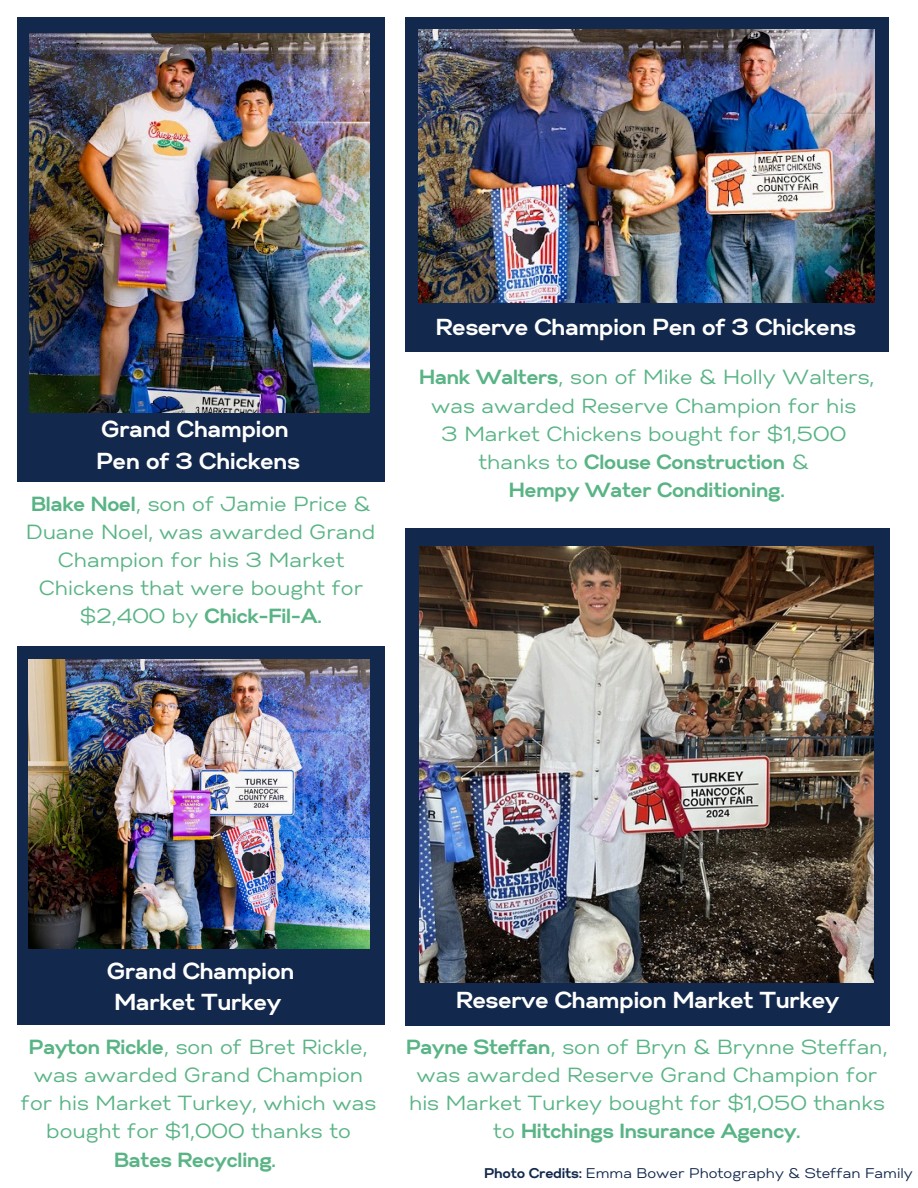
<style>
.page{position:relative;width:918px;height:1188px;background:#fff}
.page>*{position:absolute;margin:0;border:0;box-sizing:border-box;transform-origin:0 0}
.t1{font:700 23.1px/31.5px "Gabriel Sans";color:#fff}
.t2{font:20.4px/28.2px "Gabriel Sans";color:#59b485;text-align:center}
.t3{font:14.1px "Gabriel Sans";color:#12284c}
.s1{font-weight:700}
</style>
<div class="page">
<div style="left:18px;top:17px;width:367px;height:464px;background:#12284c"></div>
<div style="left:405px;top:17px;width:484px;height:335px;background:#12284c"></div>
<div style="left:18px;top:647px;width:367px;height:378px;background:#12284c"></div>
<img style="left:30px;top:33px;width:340px;height:380px">
<img style="left:418px;top:29px;width:456px;height:273px">
<img style="left:29px;top:659px;width:341px;height:290px">
<div style="left:405px;top:528px;width:484px;height:498px;background:#12284c"></div>
<img style="left:420px;top:547px;width:454px;height:435px">
<p class="t1" style="left:97px;top:415px;width:205px">Grand Champion<br>Pen of 3 Chickens</p>
<h1 class="t2" style="left:27px;top:491px;width:350px"><span class="s1">Blake Noel</span>, son of Jamie Price &amp;<br>Duane Noel, was awarded Grand<br>Champion for his 3 Market<br>Chickens that were bought for $2,400 by <span class="s1">Chick-Fil-A.</span></h1>
<h2 class="t1" style="left:436px;top:312px;width:422px">Reserve Champion Pen of 3 Chickens</h2>
<p class="t2" style="left:419px;top:364px;width:457px"><span class="s1">Hank Walters</span>, son of Mike &amp; Holly Walters, was awarded Reserve Champion for his<br>3 Market Chickens bought for $1,500 thanks to <span class="s1">Clouse Construction</span> &amp;<br><span class="s1">Hempy Water Conditioning.</span></p>
<h1 class="t1" style="left:108px;top:956px;width:189px;text-align:center">Grand Champion<br>Market Turkey</h1>
<h2 class="t2" style="left:21px;top:1034px;width:357px"><span class="s1">Payton Rickle</span>, son of Bret Rickle, was awarded Grand Champion for his Market Turkey, which was bought for $1,000 thanks to<br><span class="s1">Bates Recycling.</span></h2>
<p class="t1" style="left:456px;top:986px;width:384px">Reserve Champion Market Turkey</p>
<h2 class="t2" style="left:406px;top:1034px;width:483px"><span class="s1">Payne Steffan</span>, son of Bryn &amp; Brynne Steffan, was awarded Reserve Grand Champion for his Market Turkey bought for $1,050 thanks to <span class="s1">Hitchings Insurance Agency.</span></h2>
<p class="t3" style="left:485px;top:1167px;width:430px"><span class="s1">Photo Credits:</span> Emma Bower Photography &amp; Steffan Family</p>
</div>
